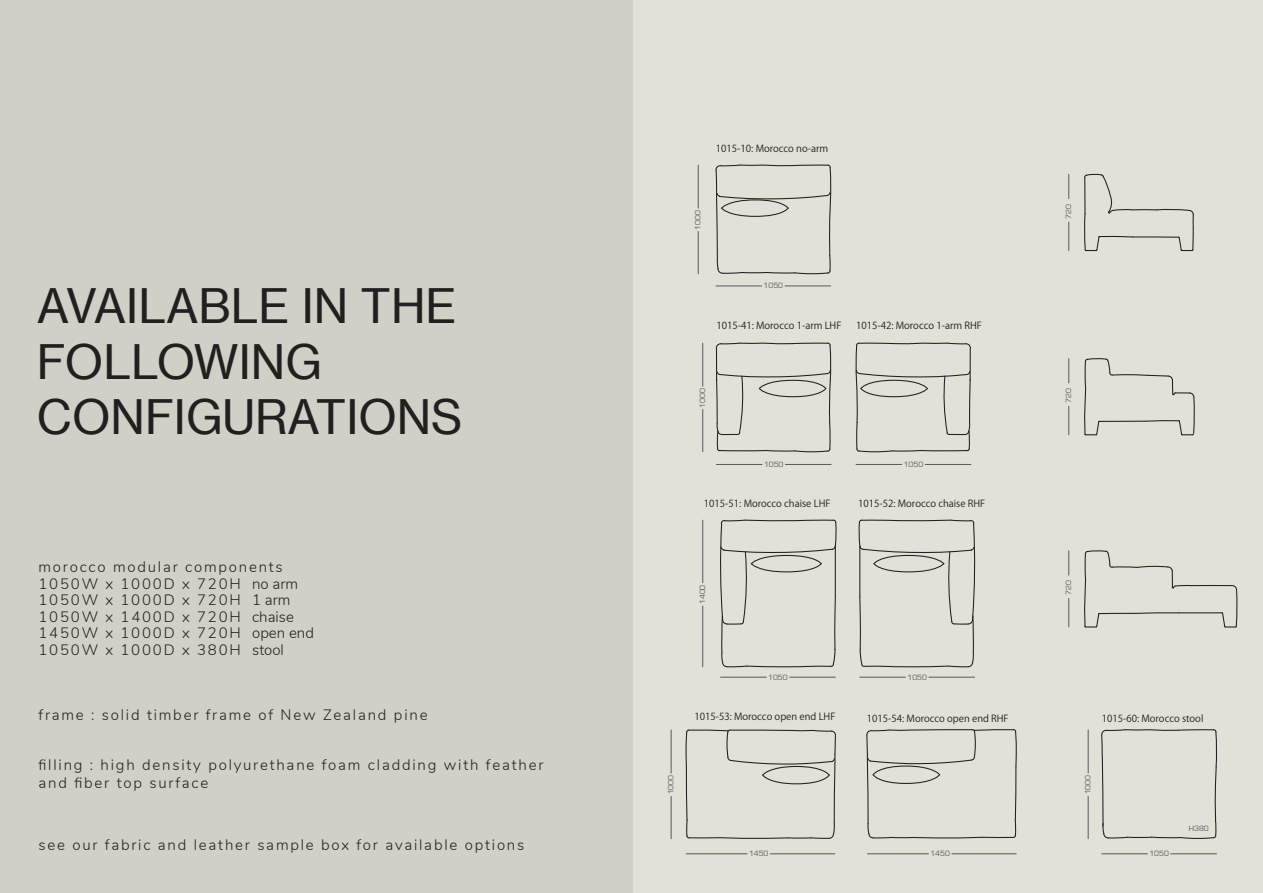
<style>
.page{position:relative;width:1263px;height:893px;background:#fff}
.page>*{position:absolute;margin:0;border:0;box-sizing:border-box;transform-origin:0 0}
.t1{font:46.5px/55.8px "N Haas Grotesk TX Pro 55 Rg";color:#231f20}
.t2{font:300 15px/16.5px "Nunito";letter-spacing:.12em;color:#231f20}
.t3{font:9.75px "Swiss 721 BT Light Condensed 83 pv RKSJ H";color:#231f20}
.t4{font:7.95px "Eurostile";color:#58595b}
</style>
<div class="page">
<div style="left:0;top:0;width:634px;height:893px;background:#d2cfc6"></div>
<div style="left:634px;top:0;width:629px;height:893px;background:#e3e0d8"></div>
<svg style="left:715px;top:164px;width:116px;height:110px"></svg>
<svg style="left:715px;top:342px;width:116px;height:110px"></svg>
<svg style="left:855px;top:342px;width:116px;height:110px"></svg>
<svg style="left:720px;top:519px;width:117px;height:149px"></svg>
<svg style="left:685px;top:729px;width:151px;height:110px"></svg>
<svg style="left:866px;top:729px;width:151px;height:110px"></svg>
<svg style="left:1101px;top:729px;width:116px;height:110px"></svg>
<hr style="left:716px;top:286px;width:46px;height:1px;background:#58585b">
<hr style="left:785px;top:286px;width:46px;height:1px;background:#58585b">
<hr style="left:698px;top:231px;width:1px;height:43px;background:#58585b">
<hr style="left:698px;top:165px;width:1px;height:43px;background:#58585b">
<hr style="left:716px;top:464px;width:46px;height:1px;background:#58585b">
<hr style="left:785px;top:464px;width:46px;height:1px;background:#58585b">
<hr style="left:856px;top:464px;width:46px;height:1px;background:#58585b">
<hr style="left:925px;top:464px;width:46px;height:1px;background:#58585b">
<hr style="left:702px;top:409px;width:1px;height:43px;background:#58585b">
<hr style="left:702px;top:343px;width:1px;height:43px;background:#58585b">
<hr style="left:720px;top:677px;width:46px;height:1px;background:#58585b">
<hr style="left:790px;top:677px;width:45px;height:1px;background:#58585b">
<svg style="left:858px;top:519px;width:117px;height:149px"></svg>
<hr style="left:860px;top:677px;width:45px;height:1px;background:#58585b">
<hr style="left:929px;top:677px;width:45px;height:1px;background:#58585b">
<hr style="left:702px;top:606px;width:1px;height:61px;background:#58585b">
<hr style="left:702px;top:520px;width:1px;height:63px;background:#58585b">
<hr style="left:671px;top:796px;width:1px;height:43px;background:#58585b">
<hr style="left:671px;top:730px;width:1px;height:43px;background:#58585b">
<hr style="left:686px;top:853px;width:61px;height:1px;background:#58585b">
<hr style="left:770px;top:853px;width:65px;height:1px;background:#58585b">
<hr style="left:867px;top:853px;width:61px;height:1px;background:#58585b">
<hr style="left:952px;top:853px;width:64px;height:1px;background:#58585b">
<hr style="left:1102px;top:853px;width:45px;height:1px;background:#58585b">
<hr style="left:1171px;top:853px;width:45px;height:1px;background:#58585b">
<hr style="left:1088px;top:796px;width:1px;height:43px;background:#58585b">
<hr style="left:1088px;top:730px;width:1px;height:43px;background:#58585b">
<svg style="left:1084px;top:174px;width:110px;height:77px"></svg>
<svg style="left:1068px;top:222px;width:1px;height:28px"></svg>
<svg style="left:1068px;top:174px;width:1px;height:25px"></svg>
<svg style="left:1084px;top:358px;width:111px;height:78px"></svg>
<svg style="left:1068px;top:406px;width:1px;height:29px"></svg>
<svg style="left:1068px;top:359px;width:1px;height:24px"></svg>
<svg style="left:1084px;top:550px;width:153px;height:78px"></svg>
<svg style="left:1068px;top:598px;width:1px;height:29px"></svg>
<svg style="left:1068px;top:551px;width:1px;height:24px"></svg>
<h1 class="t1" style="left:37px;top:278px;width:427px">AVAILABLE IN THE<br>FOLLOWING<br>CONFIGURATIONS</h1>
<p class="t2" style="left:38px;top:559px;width:261px">morocco modular components<br>1050W x 1000D x 720H no arm<br>1050W x 1000D x 720H 1 arm<br>1050W x 1400D x 720H chaise</p>
<p class="t2" style="left:38px;top:624px;width:277px;line-height:17.2px">1450W x 1000D x 720H open end<br>1050W x 1000D x 380H stool</p>
<p class="t2" style="left:38px;top:707px;width:391px">frame : solid timber frame of New Zealand pine</p>
<p class="t2" style="left:38px;top:756px;width:506px;line-height:18px">filling : high density polyurethane foam cladding with feather and fiber top surface</p>
<p class="t2" style="left:38px;top:837px;width:487px">see our fabric and leather sample box for available options</p>
<p class="t3" style="left:716px;top:143px;width:114px">1015-10: Morocco no-arm</p>
<p class="t4" style="left:694px;top:230px;width:21px;rotate:-90deg">1000</p>
<p class="t4" style="left:764px;top:282px;width:21px">1050</p>
<p class="t3" style="left:716px;top:320px;width:127px">1015-41: Morocco 1-arm LHF</p>
<p class="t3" style="left:856px;top:320px;width:127px">1015-42: Morocco 1-arm RHF</p>
<p class="t4" style="left:699px;top:408px;width:21px;rotate:-90deg">1000</p>
<p class="t4" style="left:764px;top:460px;width:21px">1050</p>
<p class="t4" style="left:904px;top:460px;width:21px">1050</p>
<p class="t3" style="left:704px;top:498px;width:128px">1015-51: Morocco chaise LHF</p>
<p class="t3" style="left:858px;top:498px;width:129px">1015-52: Morocco chaise RHF</p>
<p class="t4" style="left:1065px;top:219px;width:16px;rotate:-90deg">720</p>
<p class="t4" style="left:1065px;top:403px;width:16px;rotate:-90deg">720</p>
<p class="t4" style="left:699px;top:604px;width:21px;rotate:-90deg">1400</p>
<p class="t4" style="left:1065px;top:595px;width:16px;rotate:-90deg">720</p>
<p class="t4" style="left:667px;top:794px;width:21px;rotate:-90deg">1000</p>
<p class="t4" style="left:768px;top:673px;width:21px">1050</p>
<p class="t4" style="left:907px;top:673px;width:21px">1050</p>
<p class="t3" style="left:694px;top:711px;width:143px">1015-53: Morocco open end LHF</p>
<p class="t3" style="left:867px;top:713px;width:143px">1015-54: Morocco open end RHF</p>
<p class="t3" style="left:1102px;top:713px;width:103px">1015-60: Morocco stool</p>
<p class="t4" style="left:1084px;top:794px;width:21px;rotate:-90deg">1000</p>
<p class="t4" style="left:749px;top:850px;width:21px">1450</p>
<p class="t4" style="left:930px;top:850px;width:21px">1450</p>
<p class="t4" style="left:1149px;top:850px;width:21px">1050</p>
<p class="t4" style="left:1189px;top:825px;width:21px">H380</p>
</div>
